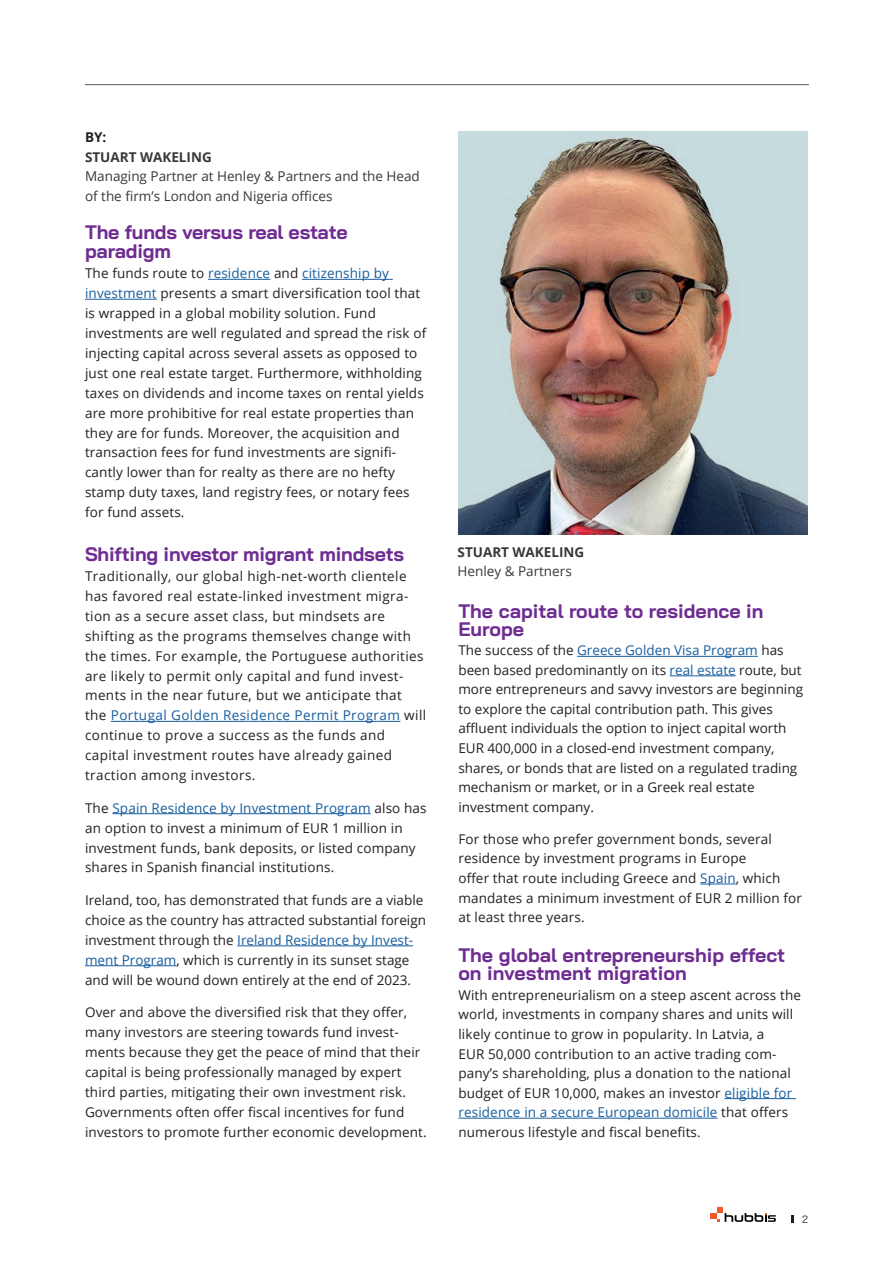
<style>
.page{position:relative;width:893px;height:1263px;background:#fff}
.page>*{position:absolute;margin:0;border:0;box-sizing:border-box;transform-origin:0 0}
.t1{font:700 19.5px/18px "Bai Jamjuree";letter-spacing:-.01em;color:#6e2c91}
.t2{font:13.5px/20px "Open Sans";letter-spacing:.01em;color:#231f20}
.t3{font:13.5px/20px "Open Sans";letter-spacing:.03em;color:#231f20}
.t4{font:13.5px/19.5px "Open Sans";color:#383839}
.t5{font:700 13.5px "Open Sans";color:#383839}
.t6{font:700 13.5px "Open Sans";color:#231f20}
.t7{font:10.5px "Bai Jamjuree";color:#231f20}
.s1{color:#175d9e}
</style>
<div class="page">
<hr style="left:208px;top:279px;width:62px;height:1px;background:#175d9e">
<hr style="left:302px;top:279px;width:91px;height:1px;background:#175d9e">
<hr style="left:85px;top:299px;width:72px;height:1px;background:#175d9e">
<hr style="left:111px;top:721px;width:289px;height:1px;background:#175d9e">
<hr style="left:112px;top:813px;width:259px;height:1px;background:#175d9e">
<hr style="left:237px;top:945px;width:176px;height:1px;background:#175d9e">
<hr style="left:85px;top:965px;width:91px;height:1px;background:#175d9e">
<hr style="left:577px;top:656px;width:181px;height:1px;background:#175d9e">
<hr style="left:670px;top:675px;width:66px;height:1px;background:#175d9e">
<hr style="left:700px;top:884px;width:36px;height:1px;background:#175d9e">
<hr style="left:724px;top:1098px;width:72px;height:1px;background:#175d9e">
<hr style="left:458px;top:1118px;width:260px;height:1px;background:#175d9e">
<img style="left:458px;top:132px;width:350px;height:402px">
<hr style="left:85px;top:84px;width:724px;height:1px;background:#57585a">
<svg style="left:711px;top:1207px;width:65px;height:15px"></svg>
<svg style="left:792px;top:1215px;width:2px;height:8px"></svg>
<p class="t6" style="left:85px;top:128px;width:23px">BY:</p>
<p class="t5" style="left:85px;top:147px;width:128px">STUART WAKELING</p>
<p class="t4" style="left:85px;top:166px;width:336px">Managing Partner at Henley &amp; Partners and the Head of the firm’s London and Nigeria offices</p>
<h1 class="t1" style="left:85px;top:222px;width:264px;line-height:20px">The funds versus real estate paradigm</h1>
<p class="t2" style="left:85px;top:263px;width:343px">The funds route to <span class="s1">residence</span> and <span class="s1">citizenship by investment</span> presents a smart diversification tool that is wrapped in a global mobility solution. Fund investments are well regulated and spread the risk of injecting capital across several assets as opposed to just one real estate target. Furthermore, withholding taxes on dividends and income taxes on rental yields are more prohibitive for real estate properties than they are for funds. Moreover, the acquisition and transaction fees for fund investments are signifi&shy;cantly lower than for realty as there are no hefty stamp duty taxes, land registry fees, or notary fees for fund assets.</p>
<h1 class="t1" style="left:85px;top:545px;width:321px">Shifting investor migrant mindsets</h1>
<p class="t3" style="left:85px;top:566px;width:343px">Traditionally, our global high-net-worth clientele has favored real estate-linked investment migra&shy;tion as a secure asset class, but mindsets are shifting as the programs themselves change with the times. For example, the Portuguese authorities are likely to permit only capital and fund invest&shy;ments in the near future, but we anticipate that the <span class="s1">Portugal Golden Residence Permit Program</span> will continue to prove a success as the funds and capital investment routes have already gained traction among investors.</p>
<p class="t2" style="left:85px;top:797px;width:343px">The <span class="s1">Spain Residence by Investment Program</span> also has an option to invest a minimum of EUR 1 million in investment funds, bank deposits, or listed company shares in Spanish financial institutions.</p>
<p class="t2" style="left:85px;top:890px;width:343px">Ireland, too, has demonstrated that funds are a viable choice as the country has attracted substantial foreign investment through the <span class="s1">Ireland Residence by Invest&shy;ment Program</span>, which is currently in its sunset stage and will be wound down entirely at the end of 2023.</p>
<p class="t2" style="left:85px;top:1002px;width:343px">Over and above the diversified risk that they offer, many investors are steering towards fund invest&shy;ments because they get the peace of mind that their capital is being professionally managed by expert third parties, mitigating their own investment risk.<br>Governments often offer fiscal incentives for fund investors to promote further economic development.</p>
<p class="t5" style="left:458px;top:542px;width:128px">STUART WAKELING</p>
<p class="t4" style="left:458px;top:561px;width:116px">Henley &amp; Partners</p>
<h1 class="t1" style="left:458px;top:602px;width:307px">The capital route to residence in<br>Europe</h1>
<p class="t2" style="left:458px;top:640px;width:346px;line-height:19.5px">The success of the <span class="s1">Greece Golden Visa Program</span> has been based predominantly on its <span class="s1">real estate</span> route, but more entrepreneurs and savvy investors are beginning to explore the capital contribution path. This gives affluent individuals the option to inject capital worth EUR 400,000 in a closed-end investment company, shares, or bonds that are listed on a regulated trading mechanism or market, or in a Greek real estate investment company.</p>
<p class="t2" style="left:458px;top:829px;width:345px;line-height:19.5px">For those who prefer government bonds, several residence by investment programs in Europe<br>offer that route including Greece and <span class="s1">Spain</span>, which mandates a minimum investment of EUR 2 million for at least three years.</p>
<h1 class="t1" style="left:458px;top:947px;width:328px">The global entrepreneurship effect on investment migration</h1>
<p class="t2" style="left:458px;top:985px;width:344px;line-height:19.5px">With entrepreneurialism on a steep ascent across the world, investments in company shares and units will likely continue to grow in popularity. In Latvia, a<br>EUR 50,000 contribution to an active trading com&shy;pany’s shareholding, plus a donation to the national budget of EUR 10,000, makes an investor <span class="s1">eligible for residence in a secure European domicile</span> that offers numerous lifestyle and fiscal benefits.</p>
<p class="t7" style="left:802px;top:1210px;width:7px">2</p>
</div>
